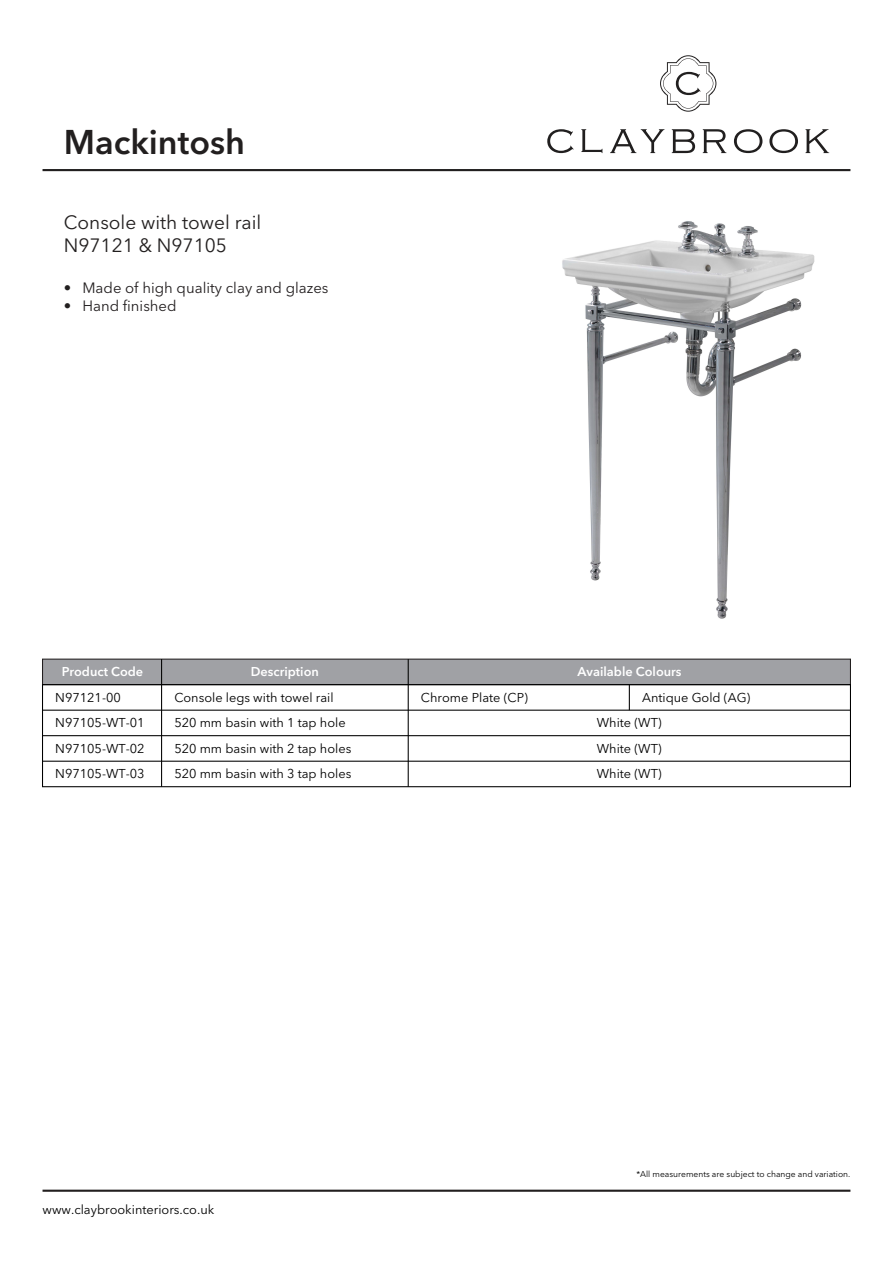
<style>
.page{position:relative;width:893px;height:1263px;background:#fff}
.page>*{position:absolute;margin:0;border:0;box-sizing:border-box;transform-origin:0 0}
.t1{font:600 34.05px "Avenir Next LT Pro";color:#221f1f}
.t2{font:19.2px/23px "Avenir Next LT Pro";color:#221f1f}
.t3{font:14.85px/17.9px "Avenir Next LT Pro";color:#231f20}
.t4{font:14.85px/17.9px "Avenir Next LT Pro";color:#221f1f}
.t5{font:12.75px "Avenir Next LT Pro";color:#000}
.t6{font:600 12.75px "Avenir Next LT Pro";color:#fff}
.t7{font:8.55px "Avenir Next LT Pro";color:#000}
</style>
<div class="page">
<svg style="left:547px;top:129px;width:27px;height:24px"></svg>
<svg style="left:581px;top:129px;width:21px;height:24px"></svg>
<svg style="left:610px;top:129px;width:54px;height:24px"></svg>
<svg style="left:672px;top:129px;width:23px;height:24px"></svg>
<svg style="left:703px;top:129px;width:23px;height:24px"></svg>
<svg style="left:734px;top:129px;width:28px;height:24px"></svg>
<svg style="left:769px;top:129px;width:29px;height:24px"></svg>
<svg style="left:805px;top:129px;width:24px;height:24px"></svg>
<svg style="left:660px;top:55px;width:56px;height:57px"></svg>
<hr style="left:43px;top:169px;width:807px;height:2px;background:#221f1f">
<hr style="left:43px;top:1189px;width:807px;height:3px;background:#221f1f">
<div style="left:42px;top:659px;width:809px;height:26px;background:#a0a1a5;border:1px solid #221f1f"></div>
<hr style="left:161px;top:659px;width:1px;height:128px;background:#000">
<div style="left:42px;top:684px;width:809px;height:103px;border:1px solid #000"></div>
<hr style="left:408px;top:659px;width:1px;height:128px;background:#000">
<hr style="left:43px;top:710px;width:807px;height:1px;background:#000">
<svg style="left:629px;top:685px;width:1px;height:25px"></svg>
<img style="left:562px;top:221px;width:253px;height:398px">
<hr style="left:43px;top:735px;width:807px;height:1px;background:#000">
<hr style="left:43px;top:761px;width:807px;height:1px;background:#000">
<h1 class="t1" style="left:64px;top:122px;width:183px">Mackintosh</h1>
<h2 class="t2" style="left:64px;top:211px;width:199px">Console with towel rail<br>N97121 &amp; N97105</h2>
<p class="t4" style="left:64px;top:279px;width:9px">• •</p>
<p class="t3" style="left:82px;top:279px;width:248px">Made of high quality clay and glazes<br>Hand finished</p>
<p class="t6" style="left:62px;top:664px;width:83px">Product Code</p>
<p class="t6" style="left:251px;top:664px;width:70px">Description</p>
<p class="t6" style="left:577px;top:664px;width:106px">Available Colours</p>
<p class="t5" style="left:55px;top:690px;width:67px">N97121-00</p>
<p class="t5" style="left:174px;top:690px;width:161px">Console legs with towel rail</p>
<p class="t5" style="left:421px;top:690px;width:108px">Chrome Plate (CP)</p>
<p class="t5" style="left:642px;top:690px;width:110px">Antique Gold (AG)</p>
<p class="t5" style="left:55px;top:715px;width:91px">N97105-WT-01</p>
<p class="t5" style="left:174px;top:715px;width:173px">520 mm basin with 1 tap hole</p>
<p class="t5" style="left:597px;top:715px;width:66px">White (WT)</p>
<p class="t5" style="left:55px;top:741px;width:91px">N97105-WT-02</p>
<p class="t5" style="left:174px;top:741px;width:179px">520 mm basin with 2 tap holes</p>
<p class="t5" style="left:597px;top:741px;width:66px">White (WT)</p>
<p class="t5" style="left:55px;top:766px;width:91px">N97105-WT-03</p>
<p class="t5" style="left:174px;top:766px;width:179px">520 mm basin with 3 tap holes</p>
<p class="t5" style="left:597px;top:766px;width:66px">White (WT)</p>
<p class="t5" style="left:43px;top:1202px;width:173px">www.claybrookinteriors.co.uk</p>
<p class="t7" style="left:636px;top:1168px;width:216px">*All measurements are subject to change and variation.</p>
</div>
